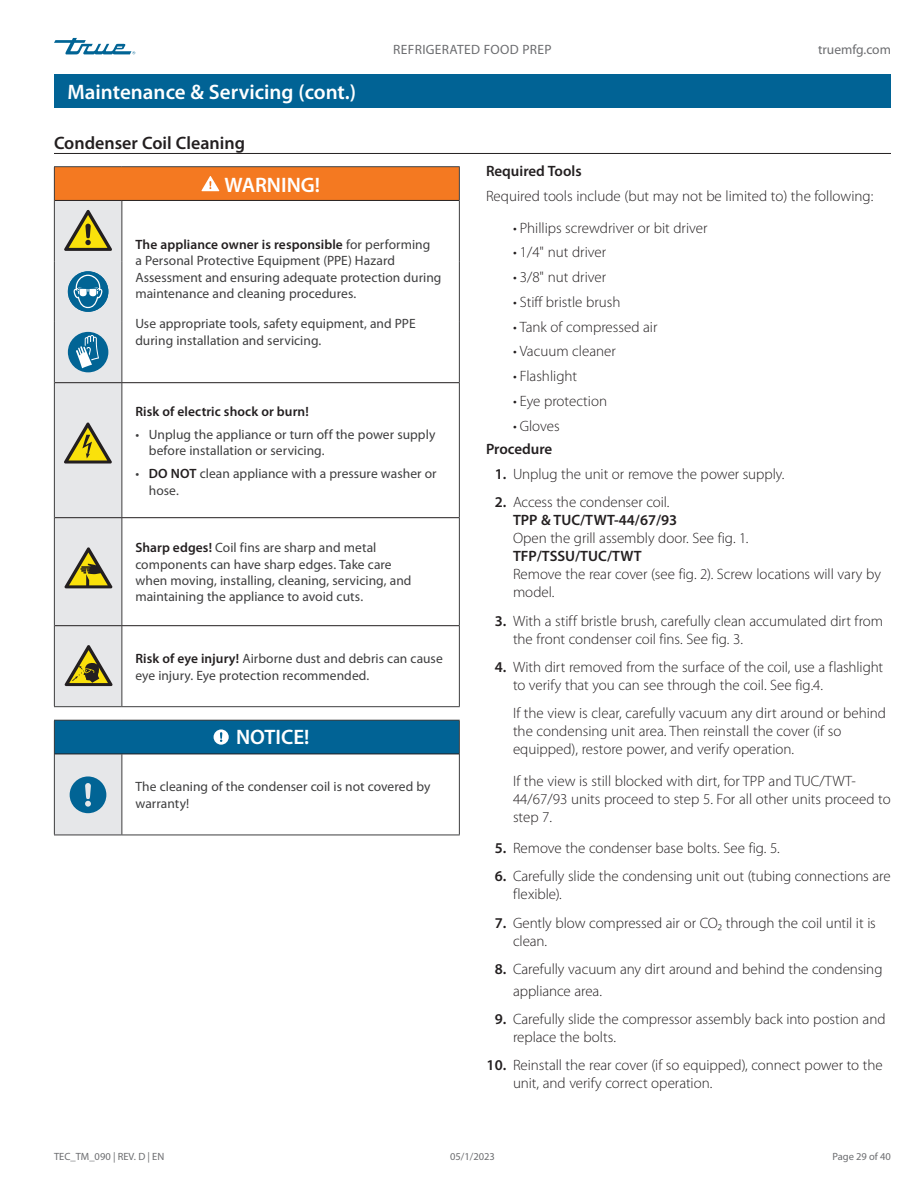
<style>
.page{position:relative;width:918px;height:1188px;background:#fff}
.page>*{position:absolute;margin:0;border:0;box-sizing:border-box;transform-origin:0 0}
.t1{font:600 21px "Myriad Pro";color:#fff}
.t2{font:600 18px "Myriad Pro";color:#231f20}
.t3{font:300 15px/18px "Myriad Pro";color:#231f20}
.t4{font:600 15px "Myriad Pro";color:#231f20}
.t5{font:13.5px/16.5px "Myriad Pro";color:#3e3e3f}
.t6{font:600 13.5px "Myriad Pro";letter-spacing:.005em;color:#231f20}
.t7{font:13.5px "Myriad Pro";letter-spacing:.025em;color:#6c6d70}
.t8{font:13.5px "Myriad Pro";color:#6c6d70}
.t9{font:10.5px "Myriad Pro";color:#6c6d70}
.s1{font-weight:600;color:#231f20}
.s2{font-weight:600}
</style>
<div class="page">
<svg style="left:54px;top:38px;width:81px;height:16px"></svg>
<div style="left:54px;top:74px;width:837px;height:34px;background:#016395"></div>
<hr style="left:54px;top:153px;width:837px;height:1px;background:#231f20">
<div style="left:54px;top:167px;width:405px;height:33px;background:#f47921"></div>
<svg style="left:122px;top:201px;width:337px;height:634px"></svg>
<div style="left:54px;top:720px;width:405px;height:34px;background:#016395"></div>
<hr style="left:54px;top:166px;width:68px;height:1px;background:#3e3e3f">
<hr style="left:54px;top:167px;width:1px;height:33px;background:#3e3e3f">
<hr style="left:122px;top:166px;width:338px;height:1px;background:#3e3e3f">
<hr style="left:459px;top:167px;width:1px;height:33px;background:#3e3e3f">
<hr style="left:122px;top:201px;width:1px;height:60px;background:#3e3e3f">
<hr style="left:459px;top:200px;width:1px;height:61px;background:#3e3e3f">
<hr style="left:122px;top:261px;width:1px;height:61px;background:#3e3e3f">
<hr style="left:459px;top:261px;width:1px;height:61px;background:#3e3e3f">
<hr style="left:122px;top:322px;width:1px;height:60px;background:#3e3e3f">
<hr style="left:459px;top:322px;width:1px;height:61px;background:#3e3e3f">
<hr style="left:122px;top:383px;width:1px;height:134px;background:#3e3e3f">
<hr style="left:459px;top:383px;width:1px;height:135px;background:#3e3e3f">
<hr style="left:122px;top:518px;width:1px;height:107px;background:#3e3e3f">
<hr style="left:459px;top:518px;width:1px;height:108px;background:#3e3e3f">
<hr style="left:122px;top:626px;width:1px;height:80px;background:#3e3e3f">
<hr style="left:459px;top:626px;width:1px;height:80px;background:#3e3e3f">
<hr style="left:122px;top:720px;width:338px;height:1px;background:#3e3e3f">
<hr style="left:459px;top:721px;width:1px;height:33px;background:#3e3e3f">
<hr style="left:122px;top:754px;width:1px;height:81px;background:#3e3e3f">
<hr style="left:459px;top:754px;width:1px;height:81px;background:#3e3e3f">
<hr style="left:54px;top:835px;width:68px;height:1px;background:#3e3e3f">
<hr style="left:122px;top:835px;width:338px;height:1px;background:#3e3e3f">
<hr style="left:122px;top:200px;width:337px;height:1px;background:#231f20">
<hr style="left:122px;top:517px;width:337px;height:1px;background:#231f20">
<hr style="left:122px;top:625px;width:337px;height:1px;background:#231f20">
<hr style="left:122px;top:382px;width:337px;height:1px;background:#231f20">
<hr style="left:122px;top:754px;width:337px;height:1px;background:#231f20">
<hr style="left:122px;top:706px;width:338px;height:1px;background:#3e3e3f">
<svg style="left:202px;top:176px;width:17px;height:15px"></svg>
<svg style="left:214px;top:729px;width:15px;height:16px"></svg>
<svg style="left:54px;top:200px;width:68px;height:635px;background:#bbc6c4"></svg>
<h1 class="t1" style="left:68px;top:80px;width:290px">Maintenance &amp; Servicing (cont.)</h1>
<p class="t7" style="left:393px;top:42px;width:160px">REFRIGERATED FOOD PREP</p>
<p class="t8" style="left:818px;top:42px;width:74px">truemfg.com</p>
<p class="t2" style="left:54px;top:132px;width:193px">Condenser Coil Cleaning</p>
<h1 class="t1" style="left:225px;top:173px;width:97px">WARNING!</h1>
<p class="t5" style="left:135px;top:236px;width:308px"><span class="s1">The appliance owner is responsible</span> for performing<br>a Personal Protective Equipment (PPE) Hazard Assessment and ensuring adequate protection during maintenance and cleaning procedures.</p>
<p class="t5" style="left:135px;top:315px;width:282px">Use appropriate tools, safety equipment, and PPE during installation and servicing.</p>
<p class="t6" style="left:135px;top:404px;width:175px">Risk of electric shock or burn!</p>
<p class="t5" style="left:149px;top:426px;width:288px;text-indent:-14px">• Unplug the appliance or turn off the power supply before installation or servicing.</p>
<p class="t5" style="left:149px;top:466px;width:289px;text-indent:-14px">• <span class="s1">DO NOT</span> clean appliance with a pressure washer or hose.</p>
<p class="t5" style="left:135px;top:539px;width:278px"><span class="s1">Sharp edges!</span> Coil fins are sharp and metal components can have sharp edges. Take care when moving, installing, cleaning, servicing, and maintaining the appliance to avoid cuts.</p>
<p class="t5" style="left:135px;top:650px;width:309px"><span class="s1">Risk of eye injury!</span> Airborne dust and debris can cause eye injury. Eye protection recommended.</p>
<h1 class="t1" style="left:236px;top:726px;width:75px">NOTICE!</h1>
<p class="t5" style="left:135px;top:778px;width:297px">The cleaning of the condenser coil is not covered by warranty!</p>
<p class="t4" style="left:486px;top:163px;width:97px">Required Tools</p>
<p class="t3" style="left:486px;top:187px;width:389px">Required tools include (but may not be limited to) the following:</p>
<p class="t3" style="left:513px;top:219px;width:196px">• Phillips screwdriver or bit driver</p>
<p class="t3" style="left:513px;top:244px;width:95px">• 1/4" nut driver</p>
<p class="t3" style="left:513px;top:268px;width:95px">• 3/8" nut driver</p>
<p class="t3" style="left:513px;top:293px;width:109px">• Stiff bristle brush</p>
<p class="t3" style="left:513px;top:318px;width:146px">• Tank of compressed air</p>
<p class="t3" style="left:513px;top:343px;width:104px">• Vacuum cleaner</p>
<p class="t3" style="left:513px;top:367px;width:66px">• Flashlight</p>
<p class="t3" style="left:513px;top:392px;width:96px">• Eye protection</p>
<p class="t3" style="left:513px;top:417px;width:48px">• Gloves</p>
<p class="t4" style="left:486px;top:441px;width:68px">Procedure</p>
<p class="t3" style="left:495px;top:465px;width:291px"><span class="s2">1.</span> Unplug the unit or remove the power supply.</p>
<p class="t3" style="left:513px;top:494px;width:166px;text-indent:-18px"><span class="s2">2.</span> Access the condenser coil.<br><span class="s2">TPP &amp; TUC/TWT-44/67/93</span></p>
<p class="t3" style="left:513px;top:530px;width:237px">Open the grill assembly door. See fig. 1.</p>
<p class="t4" style="left:513px;top:548px;width:130px">TFP/TSSU/TUC/TWT</p>
<p class="t3" style="left:513px;top:566px;width:369px">Remove the rear cover (see fig. 2). Screw locations will vary by model.</p>
<p class="t3" style="left:513px;top:612px;width:372px;text-indent:-18px"><span class="s2">3.</span> With a stiff bristle brush, carefully clean accumulated dirt from the front condenser coil fins. See fig. 3.</p>
<p class="t3" style="left:513px;top:658px;width:372px;text-indent:-18px"><span class="s2">4.</span> With dirt removed from the surface of the coil, use a flashlight to verify that you can see through the coil. See fig.4.</p>
<p class="t3" style="left:513px;top:704px;width:375px">If the view is clear, carefully vacuum any dirt around or behind the condensing unit area. Then reinstall the cover (if so equipped), restore power, and verify operation.</p>
<p class="t3" style="left:513px;top:772px;width:379px">If the view is still blocked with dirt, for TPP and TUC/TWT-<br>44/67/93 units proceed to step 5. For all other units proceed to step 7.</p>
<p class="t3" style="left:495px;top:839px;width:287px"><span class="s2">5.</span> Remove the condenser base bolts. See fig. 5.</p>
<p class="t3" style="left:513px;top:868px;width:379px;text-indent:-18px"><span class="s2">6.</span> Carefully slide the condensing unit out (tubing connections are flexible).</p>
<p class="t3" style="left:513px;top:914px;width:364px;text-indent:-18px"><span class="s2">7.</span> Gently blow compressed air or CO₂ through the coil until it is clean.</p>
<p class="t3" style="left:513px;top:958px;width:371px;line-height:21.6px;text-indent:-18px"><span class="s2">8.</span> Carefully vacuum any dirt around and behind the condensing appliance area.</p>
<p class="t3" style="left:513px;top:1010px;width:374px;text-indent:-18px"><span class="s2">9.</span> Carefully slide the compressor assembly back into postion and replace the bolts.</p>
<p class="t3" style="left:513px;top:1056px;width:371px;text-indent:-26px"><span class="s2">10.</span> Reinstall the rear cover (if so equipped), connect power to the unit, and verify correct operation.</p>
<p class="t9" style="left:54px;top:1150px;width:112px">TEC_TM_090 | REV. D | EN</p>
<p class="t9" style="left:450px;top:1150px;width:46px">05/1/2023</p>
<p class="t9" style="left:832px;top:1150px;width:60px">Page 29 of 40</p>
</div>
